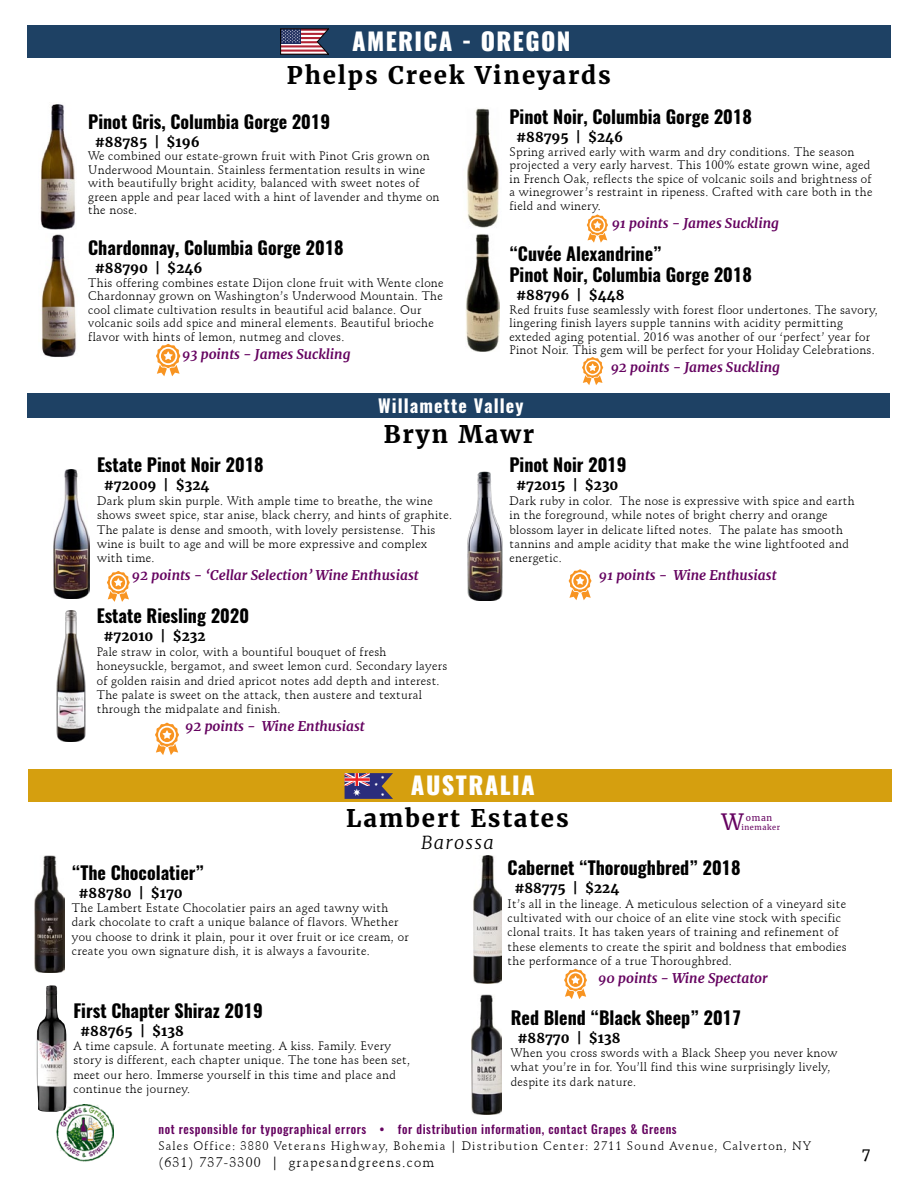
<style>
.page{position:relative;width:918px;height:1188px;background:#fff}
.page>*{position:absolute;margin:0;border:0;box-sizing:border-box;transform-origin:0 0}
.t1{font:700 24px "Merriweather";letter-spacing:.075em;color:#000}
.t2{font:800 24px "Oswald";letter-spacing:.06em;color:#fff}
.t3{font:22.2px "Merriweather";color:#650360}
.t4{font:700 18px/21.6px "Oswald";color:#000}
.t5{font:700 18px "Oswald";letter-spacing:.06em;color:#fff}
.t6{font:italic 300 18px "Merriweather";letter-spacing:.075em;color:#000}
.t7{font:15px "Merriweather";color:#000}
.t8{font:italic 700 13.5px "Merriweather";color:#650360}
.t9{font:700 13.5px "Merriweather";color:#000}
.t10{font:13.5px "Schneidler BT";letter-spacing:.09em;color:#000}
.t11{font:12px/14.4px "Schneidler BT";letter-spacing:.025em;color:#000}
.t12{font:12px "Schneidler BT";letter-spacing:.09em;color:#000}
.t13{font:500 12px "Oswald";letter-spacing:.05em;color:#650360}
.t14{font:8.55px "Merriweather";color:#650360}
.t15{font:7.35px "Merriweather";letter-spacing:.075em;color:#650360}
</style>
<div class="page">
<img style="left:56px;top:1104px;width:57px;height:58px">
<div style="left:27px;top:25px;width:864px;height:33px;background:#1e4164"></div>
<svg style="left:280px;top:29px;width:49px;height:26px"></svg>
<img style="left:54px;top:470px;width:36px;height:128px">
<svg style="left:107px;top:571px;width:23px;height:31px"></svg>
<img style="left:56px;top:611px;width:30px;height:131px">
<svg style="left:569px;top:569px;width:22px;height:31px"></svg>
<img style="left:467px;top:471px;width:36px;height:129px">
<svg style="left:155px;top:723px;width:24px;height:32px"></svg>
<div style="left:28px;top:769px;width:864px;height:33px;background:#d59f0f"></div>
<svg style="left:345px;top:773px;width:48px;height:26px"></svg>
<img style="left:472px;top:994px;width:29px;height:120px">
<img style="left:473px;top:856px;width:29px;height:128px">
<img style="left:35px;top:856px;width:29px;height:116px">
<svg style="left:564px;top:969px;width:23px;height:30px"></svg>
<img style="left:36px;top:985px;width:32px;height:127px">
<img style="left:41px;top:234px;width:35px;height:123px">
<img style="left:465px;top:234px;width:34px;height:117px">
<img style="left:40px;top:104px;width:35px;height:125px">
<img style="left:467px;top:108px;width:32px;height:120px">
<svg style="left:156px;top:344px;width:24px;height:32px"></svg>
<svg style="left:587px;top:214px;width:21px;height:29px"></svg>
<svg style="left:582px;top:357px;width:21px;height:28px"></svg>
<div style="left:28px;top:393px;width:862px;height:24px;background:#1e4164"></div>
<h1 class="t2" style="left:352px;top:25px;width:144px">AMERICA - ORE</h1>
<h1 class="t2" style="left:525px;top:25px;width:31px">GON</h1>
<h1 class="t1" style="left:287px;top:60px;width:325px">Phelps Creek Vineyards</h1>
<h3 class="t4" style="left:88px;top:111px;width:243px">Pinot Gris, Columbia Gorge 2019</h3>
<p class="t9" style="left:95px;top:134px;width:106px">#88785 | $196</p>
<p class="t11" style="left:88px;top:149px;width:353px;line-height:13.5px">We combined our estate-grown fruit with Pinot Gris grown on Underwood Mountain. Stainless fermentation results in wine with beautifully bright acidity, balanced with sweet notes of green apple and pear laced with a hint of lavender and thyme on the nose.</p>
<h3 class="t4" style="left:88px;top:238px;width:257px">Chardonnay, Columbia Gorge 2018</h3>
<p class="t9" style="left:95px;top:260px;width:109px">#88790 | $246</p>
<p class="t11" style="left:88px;top:276px;width:357px;line-height:13.5px">This offering combines estate Dijon clone fruit with Wente clone Chardonnay grown on Washington’s Underwood Mountain. The cool climate cultivation results in beautiful acid balance. Our volcanic soils add spice and mineral elements. Beautiful brioche flavor with hints of lemon, nutmeg and cloves.</p>
<p class="t8" style="left:182px;top:344px;width:170px">93 points - James Suckling</p>
<h3 class="t4" style="left:509px;top:107px;width:244px">Pinot Noir, Columbia Gorge 2018</h3>
<p class="t9" style="left:516px;top:129px;width:109px">#88795 | $246</p>
<p class="t11" style="left:509px;top:145px;width:364px;line-height:13.5px">Spring arrived early with warm and dry conditions. The season projected a very early harvest. This 100% estate grown wine, aged in French Oak, reflects the spice of volcanic soils and brightness of a winegrower’s restraint in ripeness. Crafted with care both in the field and winery.</p>
<p class="t8" style="left:612px;top:214px;width:169px">91 points - James Suckling</p>
<h3 class="t4" style="left:509px;top:243px;width:244px">“Cuvée Alexandrine”<br>Pinot Noir, Columbia Gorge 2018</h3>
<p class="t9" style="left:516px;top:287px;width:110px">#88796 | $448</p>
<p class="t11" style="left:509px;top:303px;width:370px;line-height:13.5px">Red fruits fuse seamlessly with forest floor undertones. The savory, lingering finish layers supple tannins with acidity permitting exteded aging potential. 2016 was another of our ‘perfect’ year for Pinot Noir. This gem will be perfect for your Holiday Celebrations.</p>
<p class="t8" style="left:611px;top:358px;width:171px">92 points - James Suckling</p>
<h3 class="t5" style="left:378px;top:393px;width:147px">Willamette Valley</h3>
<h1 class="t1" style="left:384px;top:419px;width:152px">Bryn Mawr</h1>
<h3 class="t4" style="left:97px;top:455px;width:168px">Estate Pinot Noir 2018</h3>
<p class="t9" style="left:104px;top:477px;width:107px">#72009 | $324</p>
<p class="t11" style="left:97px;top:493px;width:357px">Dark plum skin purple. With ample time to breathe, the wine shows sweet spice, star anise, black cherry, and hints of graphite.<br>The palate is dense and smooth, with lovely persistense. This wine is built to age and will be more expressive and complex with time.</p>
<p class="t8" style="left:132px;top:566px;width:288px">92 points - ‘Cellar Selection’ Wine Enthusiast</p>
<h3 class="t4" style="left:97px;top:606px;width:154px">Estate Riesling 2020</h3>
<p class="t9" style="left:104px;top:628px;width:104px">#72010 | $232</p>
<p class="t11" style="left:97px;top:645px;width:352px">Pale straw in color, with a bountiful bouquet of fresh honeysuckle, bergamot, and sweet lemon curd. Secondary layers of golden raisin and dried apricot notes add depth and interest.<br>The palate is sweet on the attack, then austere and textural through the midpalate and finish.</p>
<p class="t8" style="left:185px;top:717px;width:181px">92 points - Wine Enthusiast</p>
<h3 class="t4" style="left:509px;top:455px;width:118px">Pinot Noir 2019</h3>
<p class="t9" style="left:516px;top:477px;width:104px">#72015 | $230</p>
<p class="t11" style="left:509px;top:493px;width:347px">Dark ruby in color. The nose is expressive with spice and earth in the foreground, while notes of bright cherry and orange blossom layer in delicate lifted notes. The palate has smooth tannins and ample acidity that make the wine lightfooted and energetic.</p>
<p class="t8" style="left:599px;top:566px;width:179px">91 points - Wine Enthusiast</p>
<h1 class="t2" style="left:411px;top:769px;width:72px">AUSTRALIA</h1>
<h1 class="t1" style="left:346px;top:803px;width:224px">Lambert Estates</h1>
<h3 class="t6" style="left:421px;top:829px;width:74px">Barossa</h3>
<h2 class="t3" style="left:721px;top:807px;width:24px">W</h2>
<p class="t14" style="left:746px;top:812px;width:28px">oman</p>
<p class="t15" style="left:742px;top:822px;width:40px">inemaker</p>
<h3 class="t4" style="left:72px;top:862px;width:134px">“The Chocolatier”</h3>
<p class="t9" style="left:79px;top:884px;width:106px">#88780 | $170</p>
<p class="t11" style="left:72px;top:901px;width:338px">The Lambert Estate Chocolatier pairs an aged tawny with dark chocolate to craft a unique balance of flavors. Whether you choose to drink it plain, pour it over fruit or ice cream, or create you own signature dish, it is always a favourite.</p>
<h3 class="t4" style="left:74px;top:1000px;width:191px">First Chapter Shiraz 2019</h3>
<p class="t9" style="left:80px;top:1022px;width:105px">#88765 | $138</p>
<p class="t11" style="left:74px;top:1039px;width:338px">A time capsule. A fortunate meeting. A kiss. Family. Every story is different, each chapter unique. The tone has been set, meet our hero. Immerse yourself in this time and place and continue the journey.</p>
<h3 class="t4" style="left:508px;top:858px;width:235px">Cabernet “Thoroughbred” 2018</h3>
<p class="t9" style="left:514px;top:880px;width:107px">#88775 | $224</p>
<p class="t11" style="left:508px;top:896px;width:341px">It’s all in the lineage. A meticulous selection of a vineyard site cultivated with our choice of an elite vine stock with specific clonal traits. It has taken years of training and refinement of these elements to create the spirit and boldness that embodies the performance of a true Thoroughbred.</p>
<p class="t8" style="left:598px;top:969px;width:171px">90 points - Wine Spectator</p>
<h3 class="t4" style="left:511px;top:1007px;width:232px">Red Blend “Black Sheep” 2017</h3>
<p class="t9" style="left:518px;top:1029px;width:104px">#88770 | $138</p>
<p class="t11" style="left:511px;top:1046px;width:328px">When you cross swords with a Black Sheep you never know what you’re in for. You’ll find this wine surprisingly lively, despite its dark nature.</p>
<p class="t13" style="left:158px;top:1120px;width:520px">not responsible for typographical errors • for distribution information, contact Grapes &amp; Greens</p>
<p class="t12" style="left:158px;top:1139px;width:654px">Sales Office: 3880 Veterans Highway, Bohemia | Distribution Center: 2711 Sound Avenue, Calverton, NY</p>
<p class="t10" style="left:158px;top:1154px;width:277px">(631) 737-3300 | grapesandgreens.com</p>
<p class="t7" style="left:862px;top:1143px;width:10px">7</p>
</div>
